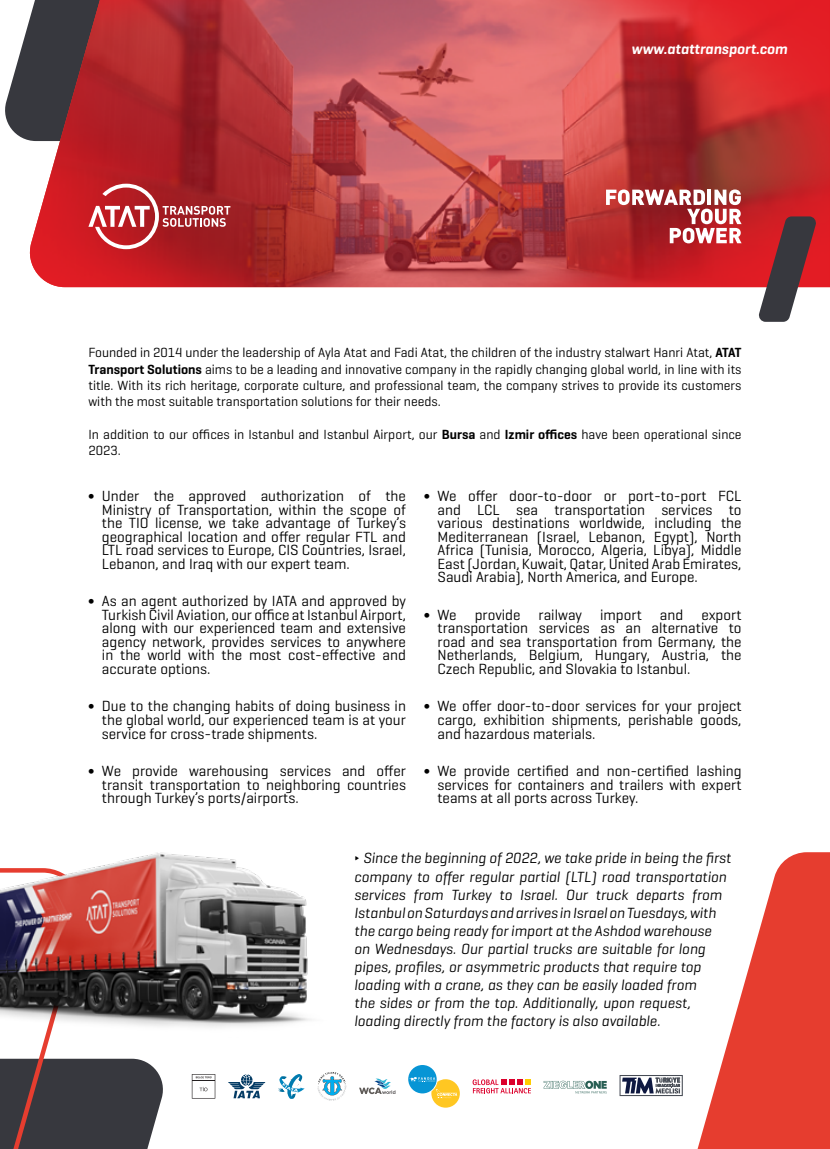
<style>
.page{position:relative;width:830px;height:1149px;background:#fff}
.page>*{position:absolute;margin:0;border:0;box-sizing:border-box;transform-origin:0 0}
.t1{font:15px/13.5px "Geogrotesque";color:#000;text-align:justify}
.t2{font:italic 15px/18px "Geogrotesque";color:#000}
.t3{font:italic 600 15px "Geogrotesque";color:#fff}
.t4{font:13.5px/16.2px "Geogrotesque";color:#000;text-align:justify}
.s1{font-weight:600}
</style>
<div class="page">
<svg style="left:5px;top:36px;width:20px;height:103px;fill:#37383e"></svg>
<img style="left:30px;top:0;width:799px;height:287px">
<svg style="left:757px;top:216px;width:59px;height:106px"></svg>
<svg style="left:75px;top:174px;width:169px;height:77px"></svg>
<svg style="left:192px;top:1074px;width:23px;height:24px"></svg>
<svg style="left:278px;top:1074px;width:26px;height:24px"></svg>
<svg style="left:228px;top:1074px;width:37px;height:23px"></svg>
<svg style="left:359px;top:1078px;width:36px;height:15px"></svg>
<svg style="left:317px;top:1072px;width:29px;height:28px"></svg>
<svg style="left:408px;top:1065px;width:51px;height:42px"></svg>
<svg style="left:619px;top:1075px;width:62px;height:20px"></svg>
<svg style="left:472px;top:1079px;width:58px;height:14px"></svg>
<svg style="left:543px;top:1080px;width:63px;height:13px"></svg>
<svg style="left:681px;top:852px;width:148px;height:296px;fill:#e63d2f"></svg>
<svg style="left:0;top:1051px;width:163px;height:97px"></svg>
<svg style="left:605px;top:189px;width:136px;height:54px"></svg>
<img style="left:0;top:852px;width:311px;height:199px">
<p class="t3" style="left:631px;top:39px;width:157px">www.atattransport.com</p>
<p class="t4" style="left:88px;top:344px;width:654px">Founded in 2014 under the leadership of Ayla Atat and Fadi Atat, the children of the industry stalwart Hanri Atat, <span class="s1">ATAT Transport Solutions</span> aims to be a leading and innovative company in the rapidly changing global world, in line with its title. With its rich heritage, corporate culture, and professional team, the company strives to provide its customers with the most suitable transportation solutions for their needs.</p>
<p class="t4" style="left:88px;top:425px;width:654px">In addition to our offices in Istanbul and Istanbul Airport, our <span class="s1">Bursa</span> and <span class="s1">Izmir offices</span> have been operational since<br>2023.</p>
<p class="t1" style="left:102px;top:489px;width:305px;text-indent:-14px">∫ Under the approved authorization of the Ministry of Transportation, within the scope of the TIO license, we take advantage of Turkey’s geographical location and offer regular FTL and LTL road services to Europe, CIS Countries, Israel, Lebanon, and Iraq with our expert team.</p>
<p class="t1" style="left:102px;top:594px;width:305px;text-indent:-14px">∫ As an agent authorized by IATA and approved by Turkish Civil Aviation, our office at Istanbul Airport, along with our experienced team and extensive agency network, provides services to anywhere in the world with the most cost-effective and accurate options.</p>
<p class="t1" style="left:102px;top:699px;width:305px;text-indent:-14px">∫ Due to the changing habits of doing business in the global world, our experienced team is at your service for cross-trade shipments.</p>
<p class="t1" style="left:102px;top:763px;width:305px;text-indent:-14px">∫ We provide warehousing services and offer transit transportation to neighboring countries through Turkey’s ports/airports.</p>
<p class="t1" style="left:437px;top:489px;width:305px;text-indent:-14px">∫ We offer door-to-door or port-to-port FCL and LCL sea transportation services to various destinations worldwide, including the Mediterranean (Israel, Lebanon, Egypt), North Africa (Tunisia, Morocco, Algeria, Libya), Middle East (Jordan, Kuwait, Qatar, United Arab Emirates, Saudi Arabia), North America, and Europe.</p>
<p class="t1" style="left:437px;top:607px;width:305px;text-indent:-14px">∫ We provide railway import and export transportation services as an alternative to road and sea transportation from Germany, the Netherlands, Belgium, Hungary, Austria, the Czech Republic, and Slovakia to Istanbul.</p>
<p class="t1" style="left:437px;top:699px;width:305px;text-indent:-14px">∫ We offer door-to-door services for your project cargo, exhibition shipments, perishable goods, and hazardous materials.</p>
<p class="t1" style="left:437px;top:763px;width:305px;text-indent:-14px">∫ We provide certified and non-certified lashing services for containers and trailers with expert teams at all ports across Turkey.</p>
<p class="t2" style="left:354px;top:848px;width:378px">∂ Since the beginning of 2022, we take pride in being the first company to offer regular partial (LTL) road transportation services from Turkey to Israel. Our truck departs from Istanbul on Saturdays and arrives in Israel on Tuesdays, with the cargo being ready for import at the Ashdod warehouse<br>on Wednesdays. Our partial trucks are suitable for long pipes, profiles, or asymmetric products that require top loading with a crane, as they can be easily loaded from<br>the sides or from the top. Additionally, upon request, loading directly from the factory is also available.</p>
</div>
